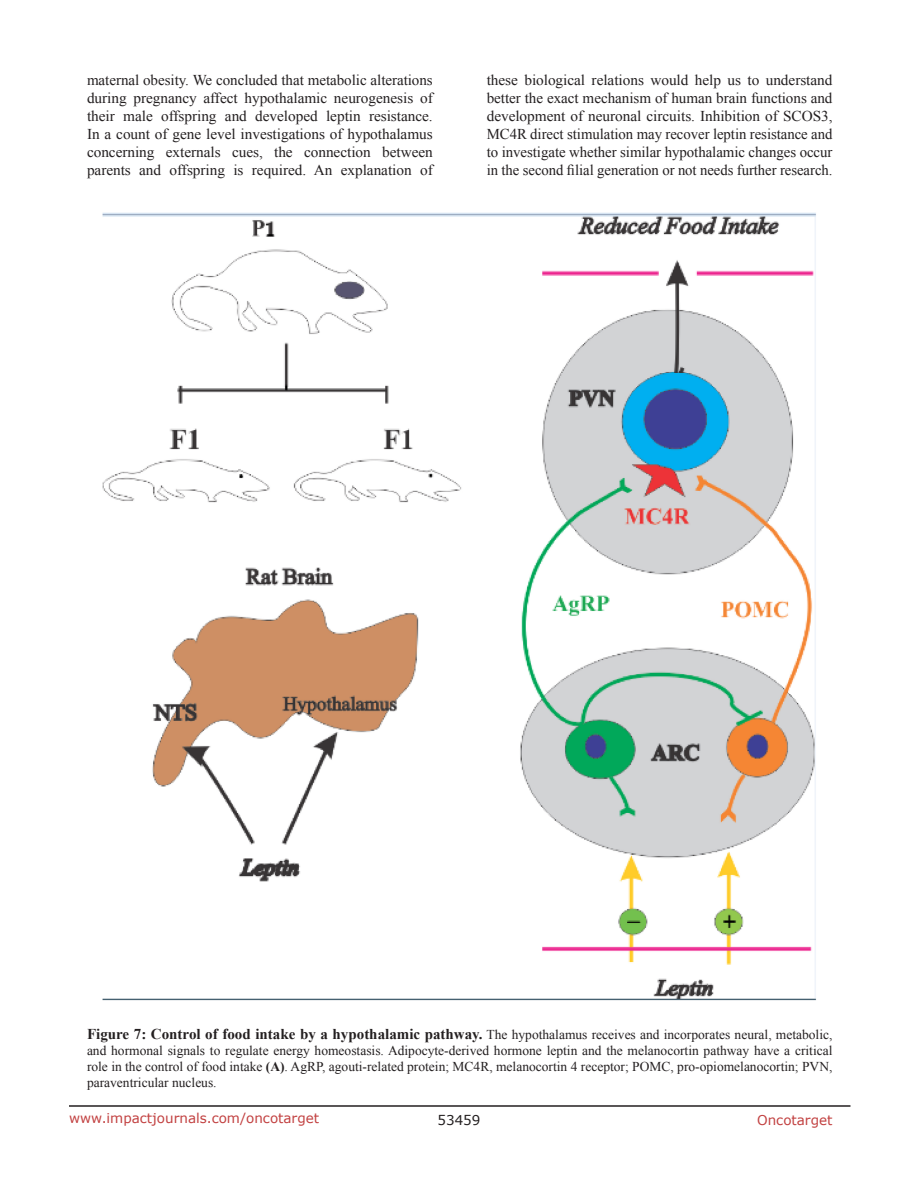
<style>
.page{position:relative;width:918px;height:1188px;background:#fff}
.page>*{position:absolute;margin:0;border:0;box-sizing:border-box;transform-origin:0 0}
.BodyText{font:15px/18px "Times New Roman";letter-spacing:-.005em;color:#231f20;text-align:justify}
.figuretext{font:13.5px/16.2px "Times New Roman";color:#231f20;text-align:justify}
.t1{font:13.5px "Verdana";color:#c24141}
.t2{font:13.5px "Verdana";color:#231f20}
.s1{font-weight:700;font-size:15px}
.s2{font-weight:700}
</style>
<div class="page">
<hr style="left:69px;top:1105px;width:781px;height:2px;background:#231f20">
<img style="left:102px;top:212px;width:714px;height:789px">
<p class="BodyText" style="left:87px;top:71px;width:347px">maternal obesity. We concluded that metabolic alterations during pregnancy affect hypothalamic neurogenesis of their male offspring and developed leptin resistance.<br>In a count of gene level investigations of hypothalamus concerning externals cues, the connection between parents and offspring is required. An explanation of</p>
<p class="BodyText" style="left:487px;top:71px;width:347px">these biological relations would help us to understand better the exact mechanism of human brain functions and development of neuronal circuits. Inhibition of SCOS3, MC4R direct stimulation may recover leptin resistance and to investigate whether similar hypothalamic changes occur in the second filial generation or not needs further research.</p>
<p class="figuretext" style="left:87px;top:1026px;width:747px"><span class="s1">Figure 7: Control of food intake by a hypothalamic pathway.</span> The hypothalamus receives and incorporates neural, metabolic, and hormonal signals to regulate energy homeostasis. Adipocyte-derived hormone leptin and the melanocortin pathway have a critical role in the control of food intake <span class="s2">(A)</span>. AgRP, agouti-related protein; MC4R, melanocortin 4 receptor; POMC, pro-opiomelanocortin; PVN, paraventricular nucleus.</p>
<p class="t1" style="left:69px;top:1109px;width:252px">www.impactjournals.com/oncotarget</p>
<p class="t2" style="left:438px;top:1111px;width:44px">53459</p>
<p class="t1" style="left:757px;top:1111px;width:77px">Oncotarget</p>
</div>
